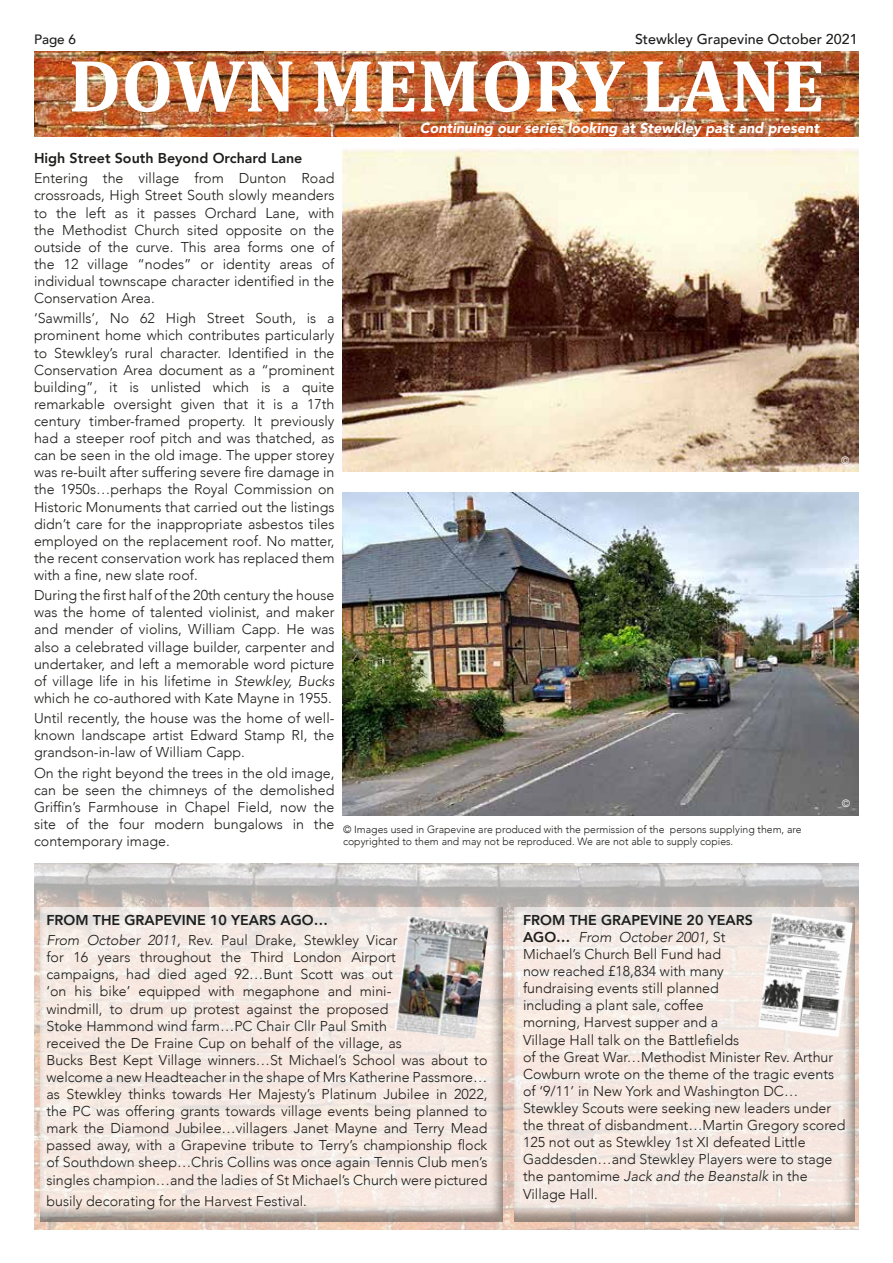
<style>
.page{position:relative;width:893px;height:1263px;background:#fff}
.page>*{position:absolute;margin:0;border:0;box-sizing:border-box;transform-origin:0 0}
.t1{font:700 75px "Cambria";color:#fff}
.t2{font:300 14.25px/17.1px "Avenir";color:#1d1d1b;text-align:justify}
.t3{font:800 14.25px/20.2px "Avenir";color:#1d1d1b}
.t4{font:italic 900 14.25px "Avenir";color:#fff}
.t5{font:500 14.25px "Avenir";color:#1d1d1b}
.t6{font:500 13.5px "Avenir";color:#1d1d1b}
.t7{font:300 10.5px/12.6px "Avenir";color:#1d1d1b}
.t8{font:300 10.5px "Avenir";color:#fff}
.s1{font-style:italic}
.s2{font-weight:300;font-style:italic}
.s3{font-weight:300}
.s4{font-weight:800}
</style>
<div class="page">
<img style="left:34px;top:863px;width:825px;height:366px">
<div style="left:514px;top:905px;width:342px;height:317px;background:#1d1d1b;opacity:.75"></div>
<img style="left:34px;top:51px;width:825px;height:85px">
<img style="left:758px;top:913px;width:95px;height:124px">
<img style="left:343px;top:149px;width:516px;height:323px">
<div style="left:41px;top:905px;width:463px;height:317px;background:#1d1d1b;opacity:.75"></div>
<img style="left:343px;top:493px;width:516px;height:323px">
<img style="left:394px;top:916px;width:95px;height:123px">
<p class="t6" style="left:34px;top:28px;width:44px">Page 6</p>
<p class="t5" style="left:635px;top:27px;width:224px">Stewkley Grapevine October 2021</p>
<h1 class="t1" style="left:68px;top:33px;width:757px">DOWN MEMORY LANE</h1>
<p class="t3" style="left:34px;top:148px;width:270px">High Street South Beyond Orchard Lane</p>
<p class="t2" style="left:34px;top:170px;width:302px">Entering the village from Dunton Road crossroads, High Street South slowly meanders to the left as it passes Orchard Lane, with the Methodist Church sited opposite on the outside of the curve. This area forms one of the 12 village “nodes” or identity areas of individual townscape character identified in the Conservation Area.</p>
<p class="t2" style="left:34px;top:310px;width:302px">‘Sawmills’, No 62 High Street South, is a prominent home which contributes particularly to Stewkley’s rural character. Identified in the Conservation Area document as a “prominent building”, it is unlisted which is a quite remarkable oversight given that it is a 17th century timber-framed property. It previously had a steeper roof pitch and was thatched, as can be seen in the old image. The upper storey was re-built after suffering severe fire damage in the 1950s…perhaps the Royal Commission on Historic Monuments that carried out the listings didn’t care for the inappropriate asbestos tiles employed on the replacement roof. No matter, the recent conservation work has replaced them with a fine, new slate roof.</p>
<p class="t2" style="left:34px;top:587px;width:302px">During the first half of the 20th century the house was the home of talented violinist, and maker and mender of violins, William Capp. He was also a celebrated village builder, carpenter and undertaker, and left a memorable word picture of village life in his lifetime in <span class="s1">Stewkley, Bucks </span>which he co-authored with Kate Mayne in 1955.</p>
<p class="t2" style="left:34px;top:710px;width:302px">Until recently, the house was the home of well&shy;known landscape artist Edward Stamp RI, the grandson-in-law of William Capp.</p>
<p class="t2" style="left:34px;top:764px;width:302px">On the right beyond the trees in the old image, can be seen the chimneys of the demolished Griffin’s Farmhouse in Chapel Field, now the site of the four modern bungalows in the contemporary image.</p>
<p class="t4" style="left:420px;top:117px;width:401px">Continuing our series looking at Stewkley past and present</p>
<p class="t7" style="left:343px;top:823px;width:460px">© Images used in Grapevine are produced with the permission of the persons supplying them, are copyrighted to them and may not be reproduced. We are not able to supply copies.</p>
<p class="t8" style="left:841px;top:454px;width:10px">©</p>
<p class="t8" style="left:842px;top:797px;width:10px">©</p>
<p class="t3" style="left:46px;top:910px;width:353px">FROM THE GRAPEVINE 10 YEARS AGO…<br><span class="s2">From October 2011,</span> <span class="s3">Rev. Paul Drake, Stewkley Vicar</span></p>
<p class="t2" style="left:46px;top:949px;width:443px;text-align:left">for 16 years throughout the Third London Airport<br>campaigns, had died aged 92…Bunt Scott was out<br>‘on his bike’ equipped with megaphone and mini-<br>windmill, to drum up protest against the proposed<br>Stoke Hammond wind farm…PC Chair Cllr Paul Smith<br>received the De Fraine Cup on behalf of the village, as<br>Bucks Best Kept Village winners…St Michael’s School was about to welcome a new Headteacher in the shape of Mrs Katherine Passmore… as Stewkley thinks towards Her Majesty’s Platinum Jubilee in 2022, the PC was offering grants towards village events being planned to mark the Diamond Jubilee…villagers Janet Mayne and Terry Mead passed away, with a Grapevine tribute to Terry’s championship flock of Southdown sheep…Chris Collins was once again Tennis Club men’s singles champion…and the ladies of St Michael’s Church were pictured</p>
<p class="t2" style="left:46px;top:1193px;width:262px">busily decorating for the Harvest Festival.</p>
<p class="t2" style="left:523px;top:911px;width:324px;text-align:left"><span class="s4">FROM THE GRAPEVINE 20 YEARS<br>AGO…</span> <span class="s1">From October 2001,</span> St<br>Michael’s Church Bell Fund had<br>now reached £18,834 with many<br>fundraising events still planned<br>including a plant sale, coffee<br>morning, Harvest supper and a<br>Village Hall talk on the Battlefields<br>of the Great War…Methodist Minister Rev. Arthur Cowburn wrote on the theme of the tragic events of ‘9/11’ in New York and Washington DC… Stewkley Scouts were seeking new leaders under the threat of disbandment…Martin Gregory scored 125 not out as Stewkley 1st XI defeated Little Gaddesden…and Stewkley Players were to stage the pantomime <span class="s1">Jack and the Beanstalk</span> in the Village Hall.</p>
</div>
